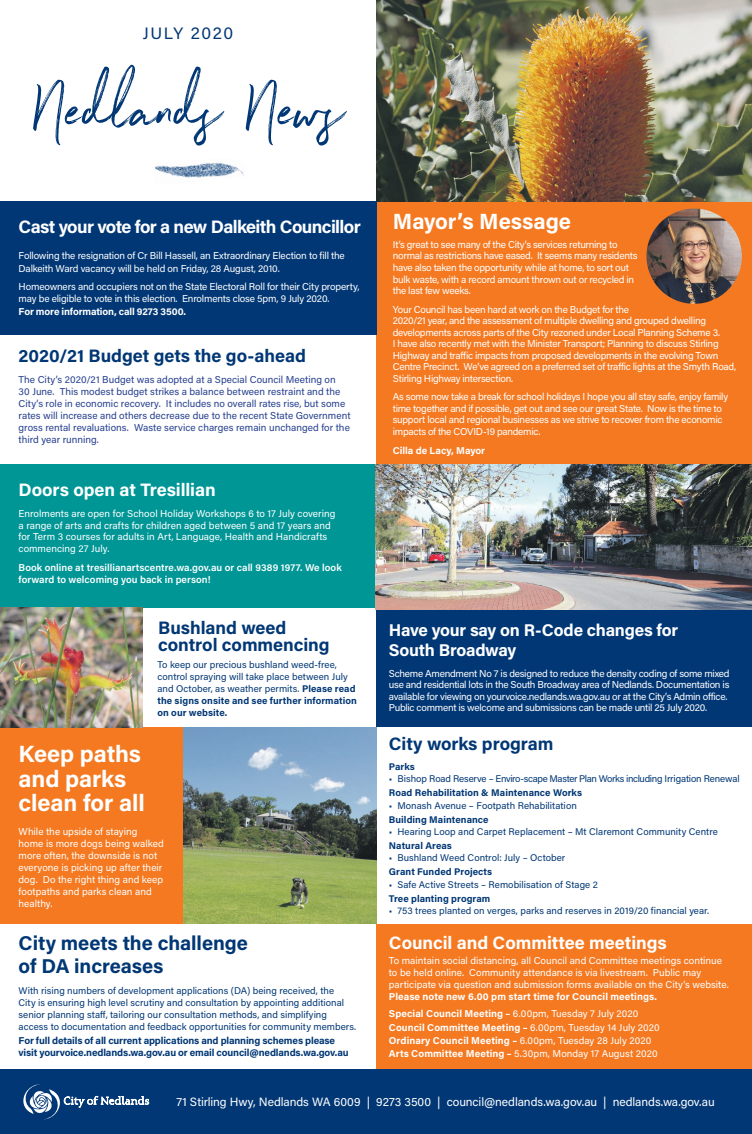
<style>
.page{position:relative;width:752px;height:1134px;background:#fff}
.page>*{position:absolute;margin:0;border:0;box-sizing:border-box;transform-origin:0 0}
.t1{font:72px "Northwell";color:#013775}
.t2{font:700 23.5px/24.6px "Acumin Pro";letter-spacing:-.01em;color:#fff}
.t3{font:700 22px "Acumin Pro";letter-spacing:-.005em;color:#fff}
.t4{font:700 20px/23px "Acumin Pro";letter-spacing:-.005em;color:#013775}
.t5{font:700 18px/18px "Acumin Pro";letter-spacing:-.005em;color:#013775}
.t6{font:700 18px "Acumin Pro";letter-spacing:-.005em;color:#fff}
.t7{font:700 18px "Acumin Pro";letter-spacing:-.035em;color:#fff}
.t8{font:700 17px/20px "Acumin Pro";letter-spacing:-.015em;color:#fff}
.t9{font:16.5px "Acumin Pro";letter-spacing:.09em;color:#013775}
.t10{font:12px "Acumin Pro";letter-spacing:-.005em;color:#fff}
.t11{font:10px/11.5px "Acumin Pro";letter-spacing:-.025em;color:#fff}
.t12{font:10px/12px "Acumin Pro";color:#fff}
.t13{font:10px/12px "Acumin Pro";color:#253f8e}
.t14{font:700 10px/17.7px "Acumin Pro";color:#fff}
.t15{font:700 10px/12px "Acumin Pro";letter-spacing:-.015em;color:#013775}
.t16{font:600 10px/12px "Acumin Pro";letter-spacing:.005em;color:#fff}
.t17{font:9.7px/12px "Acumin Pro";letter-spacing:.005em;color:#013775}
.t18{font:700 9.7px "Acumin Pro";letter-spacing:.005em;color:#013775}
.t19{font:9.7px "Acumin Pro";letter-spacing:-.025em;color:#013775}
.s1{font-weight:700}
.s2{font-weight:400}
</style>
<div class="page">
<div style="left:376px;top:464px;width:375px;height:263px;background:#013775"></div>
<img style="left:376px;top:0;width:375px;height:201px">
<div style="left:0;top:1069px;width:751px;height:65px;background:#013775"></div>
<svg style="left:23px;top:1084px;width:126px;height:35px"></svg>
<div style="left:376px;top:202px;width:375px;height:262px;background:#f47921"></div>
<img style="left:646px;top:209px;width:95px;height:95px;border-radius:48px">
<div style="left:0;top:464px;width:376px;height:144px;background:#009696"></div>
<img style="left:375px;top:464px;width:376px;height:145px">
<div style="left:0;top:202px;width:376px;height:133px;background:#013775"></div>
<div style="left:0;top:727px;width:376px;height:197px;background:#f47921"></div>
<img style="left:184px;top:727px;width:192px;height:197px">
<div style="left:376px;top:924px;width:375px;height:145px;background:#f47921"></div>
<img style="left:155px;top:162px;width:89px;height:16px">
<img style="left:0;top:608px;width:142px;height:119px">
<h3 class="t9" style="left:143px;top:22px;width:92px">JULY 2020</h3>
<h1 class="t1" style="left:32px;top:58px;width:314px">Nedlands News</h1>
<h3 class="t7" style="left:19px;top:214px;width:343px">Cast your vote for a new Dalkeith Councillor</h3>
<p class="t11" style="left:19px;top:249px;width:327px;line-height:12.5px">Following the resignation of Cr Bill Hassell, an Extraordinary Election to fill the<br>Dalkeith Ward vacancy will be held on Friday, 28 August, 2010.</p>
<p class="t11" style="left:19px;top:280px;width:342px;line-height:12.5px">Homeowners and occupiers not on the State Electoral Roll for their City property, may be eligible to vote in this election. Enrolments close 5pm, 9 July 2020.</p>
<p class="t14" style="left:19px;top:302px;width:169px">For more information, call 9273 3500.</p>
<h3 class="t5" style="left:19px;top:346px;width:289px">2020/21 Budget gets the go-ahead</h3>
<p class="t13" style="left:19px;top:373px;width:333px">The City’s 2020/21 Budget was adopted at a Special Council Meeting on<br>30 June. This modest budget strikes a balance between restraint and the City’s role in economic recovery. It includes no overall rates rise, but some rates will increase and others decrease due to the recent State Government gross rental revaluations. Waste service charges remain unchanged for the third year running.</p>
<h3 class="t6" style="left:19px;top:477px;width:198px">Doors open at Tresillian</h3>
<p class="t12" style="left:19px;top:507px;width:318px;line-height:11.7px">Enrolments are open for School Holiday Workshops 6 to 17 July covering a range of arts and crafts for children aged between 5 and 17 years and for Term 3 courses for adults in Art, Language, Health and Handicrafts commencing 27 July.</p>
<p class="t16" style="left:19px;top:561px;width:324px">Book online at tresillianartscentre.wa.gov.au or call 9389 1977. We look forward to welcoming you back in person!</p>
<h3 class="t5" style="left:158px;top:617px;width:173px">Bushland weed control commencing</h3>
<h2 class="t2" style="left:19px;top:741px;width:128px">Keep paths and parks clean for all</h2>
<p class="t17" style="left:157px;top:658px;width:201px">To keep our precious bushland weed-free, control spraying will take place between July and October, as weather permits. <span class="s1">Please read the signs onsite and see further information on our website.</span></p>
<p class="t12" style="left:19px;top:825px;width:147px">While the upside of staying home is more dogs being walked more often, the downside is not everyone is picking up after their dog. Do the right thing and keep footpaths and parks clean and healthy.</p>
<h3 class="t4" style="left:19px;top:931px;width:231px">City meets the challenge of DA increases</h3>
<p class="t17" style="left:19px;top:984px;width:339px">With rising numbers of development applications (DA) being received, the<br>City is ensuring high level scrutiny and consultation by appointing additional senior planning staff, tailoring our consultation methods, and simplifying access to documentation and feedback opportunities for community members.</p>
<p class="t15" style="left:19px;top:1034px;width:331px">For full details of all current applications and planning schemes please visit yourvoice.nedlands.wa.gov.au or email council@nedlands.wa.gov.au</p>
<h3 class="t3" style="left:392px;top:206px;width:180px">Mayor’s Message</h3>
<p class="t11" style="left:392px;top:238px;width:246px">It’s great to see many of the City’s services returning to normal as restrictions have eased. It seems many residents have also taken the opportunity while at home, to sort out bulk waste, with a record amount thrown out or recycled in the last few weeks.</p>
<p class="t11" style="left:392px;top:303px;width:344px">Your Council has been hard at work on the Budget for the<br>2020/21 year, and the assessment of multiple dwelling and grouped dwelling developments across parts of the City rezoned under Local Planning Scheme 3.<br>I have also recently met with the Minister Transport; Planning to discuss Stirling Highway and traffic impacts from proposed developments in the evolving Town Centre Precinct. We’ve agreed on a preferred set of traffic lights at the Smyth Road, Stirling Highway intersection.</p>
<p class="t11" style="left:392px;top:390px;width:336px">As some now take a break for school holidays I hope you all stay safe, enjoy family time together and if possible, get out and see our great State. Now is the time to support local and regional businesses as we strive to recover from the economic impacts of the COVID-19 pandemic.</p>
<p class="t14" style="left:392px;top:441px;width:94px">Cilla de Lacy, Mayor</p>
<h3 class="t8" style="left:388px;top:619px;width:291px">Have your say on R-Code changes for<br>South Broadway</h3>
<p class="t11" style="left:388px;top:667px;width:342px">Scheme Amendment No 7 is designed to reduce the density coding of some mixed use and residential lots in the South Broadway area of Nedlands. Documentation is available for viewing on yourvoice.nedlands.wa.gov.au or at the City’s Admin office.<br>Public comment is welcome and submissions can be made until 25 July 2020.</p>
<h3 class="t5" style="left:388px;top:734px;width:166px">City works program</h3>
<p class="t18" style="left:388px;top:760px;width:28px">Parks</p>
<p class="t19" style="left:388px;top:772px;width:352px">• Bishop Road Reserve – Enviro-scape Master Plan Works including Irrigation Renewal</p>
<p class="t18" style="left:388px;top:786px;width:195px">Road Rehabilitation &amp; Maintenance Works</p>
<p class="t17" style="left:388px;top:799px;width:189px">• Monash Avenue – Footpath Rehabilitation</p>
<p class="t18" style="left:388px;top:812px;width:101px">Building Maintenance</p>
<p class="t17" style="left:388px;top:825px;width:330px">• Hearing Loop and Carpet Replacement – Mt Claremont Community Centre</p>
<p class="t18" style="left:388px;top:839px;width:65px">Natural Areas</p>
<p class="t17" style="left:388px;top:851px;width:178px">• Bushland Weed Control: July – October</p>
<p class="t18" style="left:388px;top:865px;width:105px">Grant Funded Projects</p>
<p class="t17" style="left:388px;top:878px;width:210px">• Safe Active Streets – Remobilisation of Stage 2</p>
<p class="t18" style="left:388px;top:891px;width:103px">Tree planting program</p>
<p class="t17" style="left:388px;top:904px;width:321px">• 753 trees planted on verges, parks and reserves in 2019/20 financial year.</p>
<h3 class="t6" style="left:388px;top:930px;width:279px">Council and Committee meetings</h3>
<p class="t12" style="left:388px;top:953px;width:341px">To maintain social distancing, all Council and Committee meetings continue to be held online. Community attendance is via livestream. Public may participate via question and submission forms available on the City’s website.</p>
<p class="t14" style="left:388px;top:987px;width:269px">Please note new 6.00 pm start time for Council meetings.<br>Special Council Meeting – <span class="s2">6.00pm, Tuesday 7 July 2020</span></p>
<p class="t12" style="left:388px;top:1020px;width:272px;line-height:13.4px"><span class="s1">Council Committee Meeting –</span> 6.00pm, Tuesday 14 July 2020<br><span class="s1">Ordinary Council Meeting –</span> 6.00pm, Tuesday 28 July 2020<br><span class="s1">Arts Committee Meeting –</span> 5.30pm, Monday 17 August 2020</p>
<p class="t10" style="left:176px;top:1093px;width:539px">71 Stirling Hwy, Nedlands WA 6009 | 9273 3500 | council@nedlands.wa.gov.au | nedlands.wa.gov.au</p>
</div>
